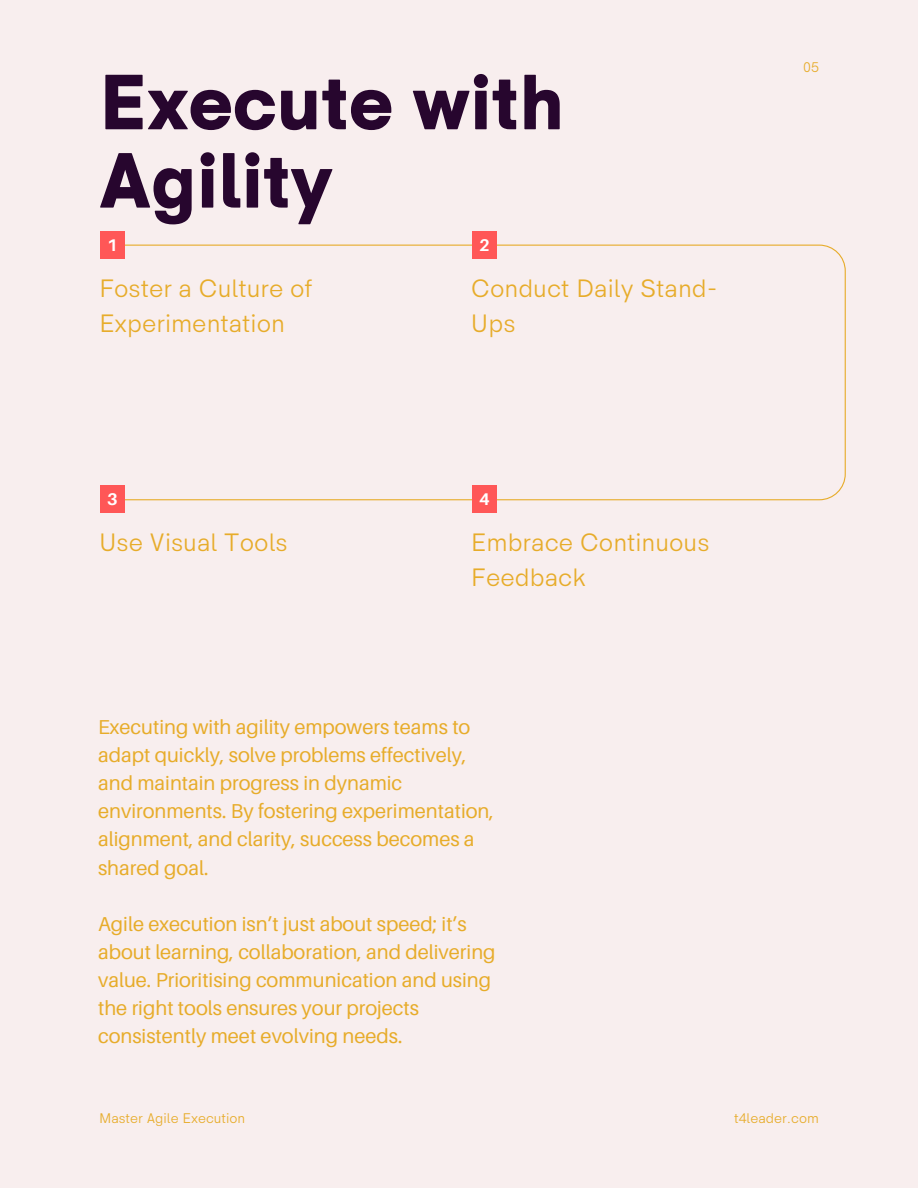
<style>
.page{position:relative;width:918px;height:1188px;background:#f8eeee}
.page>*{position:absolute;margin:0;border:0;box-sizing:border-box;transform-origin:0 0}
.t1{font:900 79.05px/78.3px "HK Sentiments";color:#27062e}
.t2{font:25.35px/35px "HK Sentiments";color:#e7ac2a}
.t3{font:20.1px/28.2px "Aileron";color:#e7ac2a}
.t4{font:700 16.95px "Aileron";color:#fff}
.t5{font:14.1px "HK Sentiments";color:#e7ac2a}
</style>
<div class="page">
<svg style="left:125px;top:244px;width:721px;height:257px"></svg>
<div style="left:100px;top:231px;width:25px;height:28px;background:#ff5757"></div>
<div style="left:472px;top:231px;width:25px;height:28px;background:#ff5757"></div>
<div style="left:100px;top:485px;width:25px;height:28px;background:#ff5757"></div>
<div style="left:472px;top:485px;width:25px;height:28px;background:#ff5757"></div>
<h1 class="t1" style="left:99px;top:66px;width:466px">Execute with<br>Agility</h1>
<p class="t4" style="left:107px;top:235px;width:12px">1</p>
<p class="t2" style="left:99px;top:272px;width:215px">Foster a Culture of<br>Experimentation</p>
<p class="t4" style="left:479px;top:235px;width:12px">2</p>
<p class="t2" style="left:471px;top:272px;width:248px">Conduct Daily Stand-<br>Ups</p>
<h2 class="t4" style="left:107px;top:489px;width:12px">3</h2>
<h2 class="t2" style="left:99px;top:526px;width:190px">Use Visual Tools</h2>
<p class="t4" style="left:479px;top:489px;width:12px">4</p>
<h2 class="t2" style="left:471px;top:526px;width:240px">Embrace Continuous<br>Feedback</h2>
<p class="t3" style="left:98px;top:712px;width:397px">Executing with agility empowers teams to adapt quickly, solve problems effectively, and maintain progress in dynamic environments. By fostering experimentation, alignment, and clarity, success becomes a shared goal.</p>
<h2 class="t3" style="left:98px;top:909px;width:399px">Agile execution isn’t just about speed; it’s about learning, collaboration, and delivering value. Prioritising communication and using the right tools ensures your projects consistently meet evolving needs.</h2>
<h3 class="t5" style="left:803px;top:59px;width:17px">05</h3>
<h3 class="t5" style="left:99px;top:1111px;width:148px">Master Agile Execution</h3>
<p class="t5" style="left:734px;top:1111px;width:86px">t4leader.com</p>
</div>
